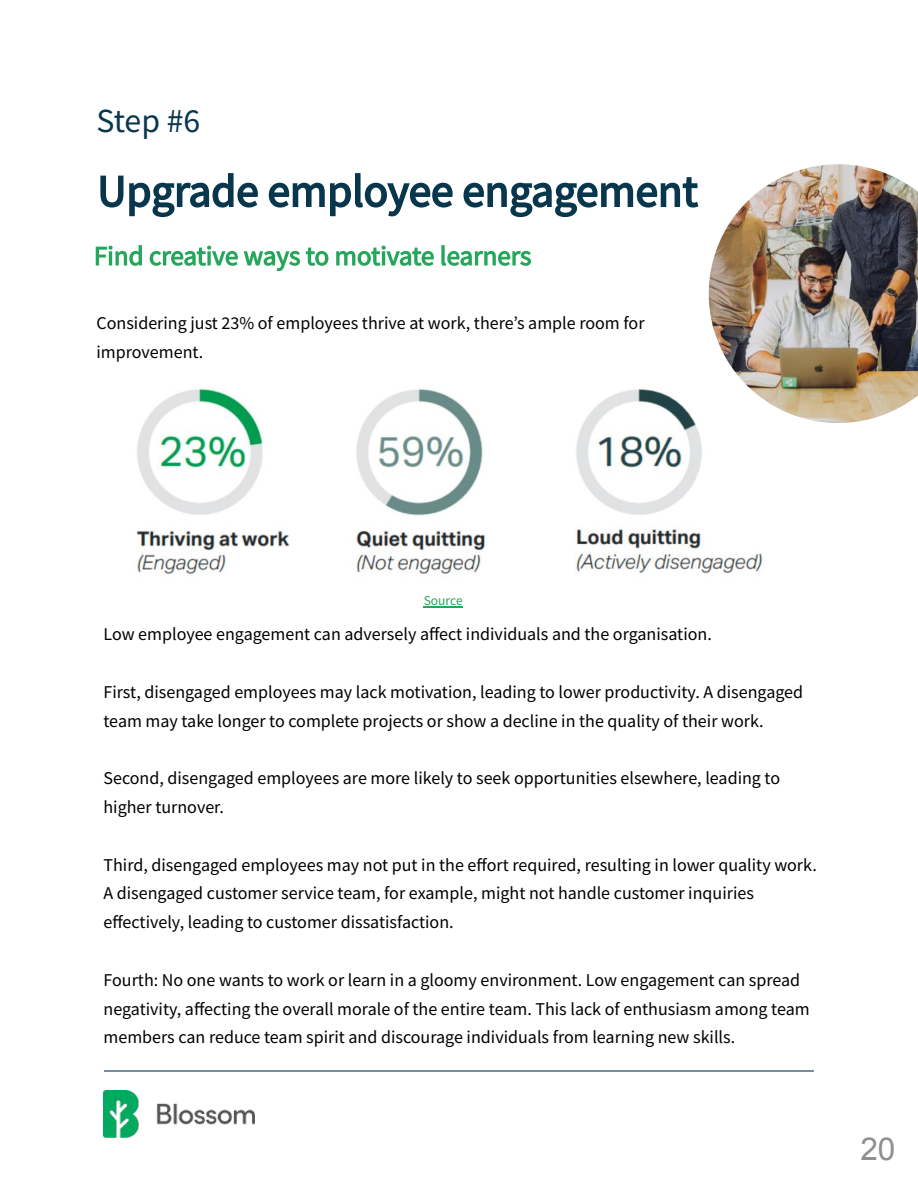
<style>
.page{position:relative;width:918px;height:1188px;background:#fff}
.page>*{position:absolute;margin:0;border:0;box-sizing:border-box;transform-origin:0 0}
.t1{font:33.75px "Source Sans Pro";color:#08364c}
.t2{font:31.5px "Arial";color:#8f8f8f}
.t3{font:18px/28.7px "Source Sans Pro";color:#000}
.t4{font:13.5px "Source Sans Pro";color:#26a65b}
</style>
<div class="page">
<img style="left:135px;top:388px;width:629px;height:189px">
<hr style="left:105px;top:1070px;width:708px;height:2px;background:#08364c">
<svg style="left:100px;top:173px;width:598px;height:44px"></svg>
<img style="left:709px;top:164px;width:209px;height:259px">
<svg style="left:96px;top:245px;width:435px;height:26px"></svg>
<img style="left:104px;top:1090px;width:150px;height:47px">
<hr style="left:424px;top:606px;width:39px;height:2px;background:#26a65b">
<h1 class="t1" style="left:97px;top:98px;width:105px">Step #6</h1>
<p class="t3" style="left:97px;top:307px;width:550px;line-height:29.2px">Considering just 23% of employees thrive at work, there’s ample room for improvement.</p>
<p class="t4" style="left:424px;top:592px;width:40px">Source</p>
<p class="t3" style="left:104px;top:619px;width:610px">Low employee engagement can adversely affect individuals and the organisation.</p>
<p class="t3" style="left:104px;top:676px;width:701px;line-height:29.2px">First, disengaged employees may lack motivation, leading to lower productivity. A disengaged team may take longer to complete projects or show a decline in the quality of their work.</p>
<p class="t3" style="left:104px;top:763px;width:678px;line-height:29.2px">Second, disengaged employees are more likely to seek opportunities elsewhere, leading to higher turnover.</p>
<p class="t3" style="left:104px;top:850px;width:715px">Third, disengaged employees may not put in the effort required, resulting in lower quality work.<br>A disengaged customer service team, for example, might not handle customer inquiries effectively, leading to customer dissatisfaction.</p>
<p class="t3" style="left:104px;top:965px;width:708px">Fourth: No one wants to work or learn in a gloomy environment. Low engagement can spread negativity, affecting the overall morale of the entire team. This lack of enthusiasm among team members can reduce team spirit and discourage individuals from learning new skills.</p>
<h2 class="t2" style="left:860px;top:1131px;width:37px">20</h2>
</div>
